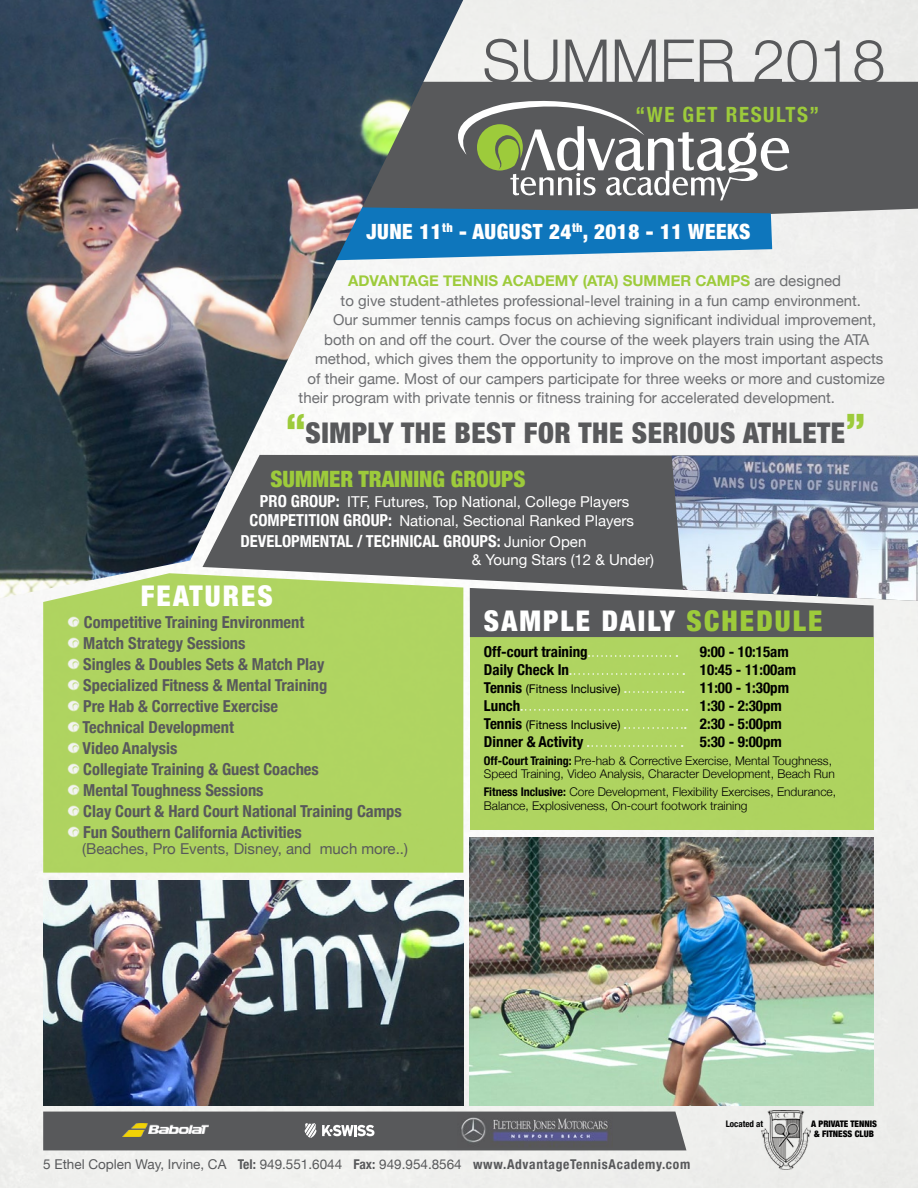
<style>
.page{position:relative;width:918px;height:1188px;background:#f1f1f0}
.page>*{position:absolute;margin:0;border:0;box-sizing:border-box;transform-origin:0 0}
.t1{font:300 60px "Helvetica Neue";color:#58595b}
.t2{font:900 condensed 28.5px "Helvetica Neue";letter-spacing:.02em;color:#58595b}
.t3{font:900 condensed 28.5px "Helvetica Neue";letter-spacing:.065em;color:#fff}
.t4{font:900 condensed 28.5px "Helvetica Neue";letter-spacing:.075em;color:#9dcb3b}
.t5{font:900 condensed 22.5px "Helvetica Neue";color:#9dcb3b}
.t6{font:900 condensed 21px "Helvetica Neue";letter-spacing:.025em;color:#fff}
.t7{font:700 condensed 21px "Helvetica Neue";letter-spacing:.075em;color:#9dcb3b}
.t8{font:700 condensed 16.5px/21px "Helvetica Neue";color:#58595b}
.t9{font:700 condensed 16.5px "Helvetica Neue";color:#fff}
.t10{font:15px "Helvetica Neue";color:#6d6e71}
.t11{font:700 condensed 15px "Helvetica Neue";color:#000}
.t12{font:15px/19.5px "Helvetica Neue";color:#fff;text-align:center}
.t13{font:700 15px "Helvetica Neue";color:#9dcb3b}
.t14{font:15px "Helvetica Neue";color:#58595b}
.t15{font:13.5px "Helvetica Neue";color:#58595b}
.t16{font:300 12px/13.5px "Helvetica Neue";color:#000}
.t17{font:12px "Helvetica Neue";color:#000}
.t18{font:900 condensed 9px/10.5px "Helvetica Neue";color:#000;text-align:center}
.t19{font:700 condensed 9px "Helvetica Neue";color:#000}
.s1{font-weight:400;color:#6d6e71}
.s2{font-size:40.5px;color:#9dcb3b}
.s3{font-weight:700;font-stretch:condensed;font-size:16.5px}
.s4{font-weight:400;font-stretch:normal;font-size:15px}
.s5{font-weight:700;font-stretch:condensed;font-size:15px}
.s6{font-weight:700;font-stretch:condensed}
</style>
<div class="page">
<svg style="left:463px;top:82px;width:455px;height:150px;background:#6a6b6d"></svg>
<div style="left:463px;top:455px;width:455px;height:146px;background:#58595b"></div>
<svg style="left:463px;top:207px;width:309px;height:54px;background:#3586bc"></svg>
<img style="left:0;top:0;width:463px;height:598px">
<svg style="left:433px;top:89px;width:356px;height:111px;background:#767975"></svg>
<svg style="left:43px;top:1112px;width:643px;height:38px;background:#626265"></svg>
<img style="left:672px;top:456px;width:246px;height:145px">
<div style="left:470px;top:637px;width:404px;height:192px;background:#afd460"></div>
<svg style="left:470px;top:588px;width:404px;height:49px;background:#6a6c6f"></svg>
<svg style="left:589px;top:655px;width:88px;height:2px"></svg>
<svg style="left:570px;top:673px;width:114px;height:2px"></svg>
<svg style="left:625px;top:691px;width:59px;height:2px"></svg>
<svg style="left:521px;top:709px;width:166px;height:2px"></svg>
<svg style="left:625px;top:727px;width:61px;height:2px"></svg>
<svg style="left:588px;top:745px;width:95px;height:2px"></svg>
<div style="left:43px;top:573px;width:420px;height:300px;background:#afd461"></div>
<img style="left:761px;top:1111px;width:49px;height:58px">
<svg style="left:68px;top:616px;width:11px;height:12px"></svg>
<svg style="left:68px;top:637px;width:11px;height:12px"></svg>
<svg style="left:68px;top:658px;width:11px;height:12px"></svg>
<svg style="left:68px;top:679px;width:11px;height:12px"></svg>
<svg style="left:68px;top:700px;width:11px;height:12px"></svg>
<svg style="left:68px;top:721px;width:11px;height:12px"></svg>
<svg style="left:68px;top:742px;width:11px;height:12px"></svg>
<svg style="left:68px;top:763px;width:11px;height:12px"></svg>
<svg style="left:68px;top:784px;width:11px;height:12px"></svg>
<svg style="left:68px;top:805px;width:11px;height:12px"></svg>
<svg style="left:68px;top:826px;width:11px;height:12px"></svg>
<img style="left:43px;top:880px;width:420px;height:226px">
<img style="left:470px;top:837px;width:403px;height:269px">
<h1 class="t1" style="left:482px;top:13px;width:405px">SUMMER 2018</h1>
<h3 class="t7" style="left:636px;top:97px;width:185px">“We Get Results”</h3>
<h3 class="t6" style="left:367px;top:214px;width:385px">JUNE 11<sup>TH</sup> - AUGUST 24<sup>TH</sup>, 2018 - 11 WEEKS</h3>
<p class="t13" style="left:348px;top:269px;width:494px">ADVANTAGE TENNIS ACADEMY (ATA) SUMMER CAMPS <span class="s1">are designed</span></p>
<p class="t10" style="left:341px;top:289px;width:522px">to give student-athletes professional-level training in a fun camp environment.</p>
<p class="t10" style="left:333px;top:309px;width:545px">Our summer tennis camps focus on achieving significant individual improvement,</p>
<p class="t10" style="left:324px;top:328px;width:547px">both on and off the court. Over the course of the week players train using the ATA</p>
<p class="t10" style="left:315px;top:348px;width:570px">method, which gives them the opportunity to improve on the most important aspects</p>
<p class="t10" style="left:308px;top:367px;width:579px">of their game. Most of our campers participate for three weeks or more and customize</p>
<p class="t10" style="left:299px;top:387px;width:538px">their program with private tennis or fitness training for accelerated development.</p>
<h2 class="t2" style="left:286px;top:410px;width:581px"><span class="s2">“</span>SIMPLY THE BEST FOR THE SERIOUS ATHLETE<span class="s2">”</span></h2>
<h3 class="t5" style="left:270px;top:461px;width:257px">SUMMER TRAINING GROUPS</h3>
<p class="t12" style="left:249px;top:493px;width:386px"><span class="s3">Pro Group:</span> ITF, Futures, Top National, College Players<br><span class="s3">Competition Group:</span> National, Sectional Ranked Players</p>
<p class="t9" style="left:240px;top:528px;width:347px">Developmental / Technical Groups: <span class="s4">Junior Open</span></p>
<p class="t12" style="left:472px;top:551px;width:184px">&amp; Young Stars (12 &amp; Under)</p>
<h2 class="t3" style="left:141px;top:572px;width:67px">FE ATURES</h2>
<p class="t8" style="left:83px;top:610px;width:321px">Competitive Training Environment<br>Match Strategy Sessions<br>Singles &amp; Doubles Sets &amp; Match Play<br>Specialized Fitness &amp; Mental Training<br>Pre Hab &amp; Corrective Exercise<br>Technical Development<br>Video Analysis<br>Collegiate Training &amp; Guest Coaches<br>Mental Toughness Sessions<br>Clay Court &amp; Hard Court National Training Camps<br>Fun Southern California Activities</p>
<p class="t14" style="left:82px;top:838px;width:327px">(Beaches, Pro Events, Disney, and much more..)</p>
<h2 class="t3" style="left:484px;top:598px;width:54px">SAMPLE</h2>
<h2 class="t3" style="left:602px;top:598px;width:50px">DAILY</h2>
<h2 class="t4" style="left:687px;top:598px;width:137px">SCHEDULE</h2>
<p class="t11" style="left:484px;top:639px;width:105px">Off-court training</p>
<p class="t11" style="left:700px;top:639px;width:90px">9:00 - 10:15am</p>
<p class="t11" style="left:484px;top:657px;width:87px">Daily Check In</p>
<p class="t11" style="left:700px;top:657px;width:98px">10:45 - 11:00am</p>
<p class="t17" style="left:484px;top:680px;width:138px"><span class="s5">Tennis</span> (Fitness Inclusive)</p>
<p class="t11" style="left:700px;top:675px;width:91px">11:00 - 1:30pm</p>
<p class="t11" style="left:484px;top:693px;width:38px">Lunch</p>
<p class="t11" style="left:700px;top:693px;width:84px">1:30 - 2:30pm</p>
<p class="t17" style="left:484px;top:716px;width:138px"><span class="s5">Tennis</span> (Fitness Inclusive)</p>
<p class="t11" style="left:700px;top:711px;width:84px">2:30 - 5:00pm</p>
<p class="t11" style="left:484px;top:729px;width:101px">Dinner &amp; Activity</p>
<p class="t11" style="left:700px;top:729px;width:84px">5:30 - 9:00pm</p>
<p class="t16" style="left:484px;top:753px;width:352px"><span class="s6">Off-Court Training:</span> Pre-hab &amp; Corrective Exercise, Mental Toughness,<br>Speed Training, Video Analysis, Character Development, Beach Run</p>
<p class="t16" style="left:484px;top:784px;width:354px"><span class="s6">Fitness Inclusive:</span> Core Development, Flexibility Exercises, Endurance,<br>Balance, Explosiveness, On-court footwork training</p>
<p class="t19" style="left:726px;top:1116px;width:39px">Located at</p>
<p class="t18" style="left:811px;top:1118px;width:67px">A PRIVATE TENNIS &amp; FITNESS CLUB</p>
<p class="t15" style="left:43px;top:1155px;width:649px">5 Ethel Coplen Way, Irvine, CA <span class="s6">Tel:</span> 949.551.6044 <span class="s6">Fax:</span> 949.954.8564 <span class="s6">www.AdvantageTennisAcademy.com</span></p>
</div>
